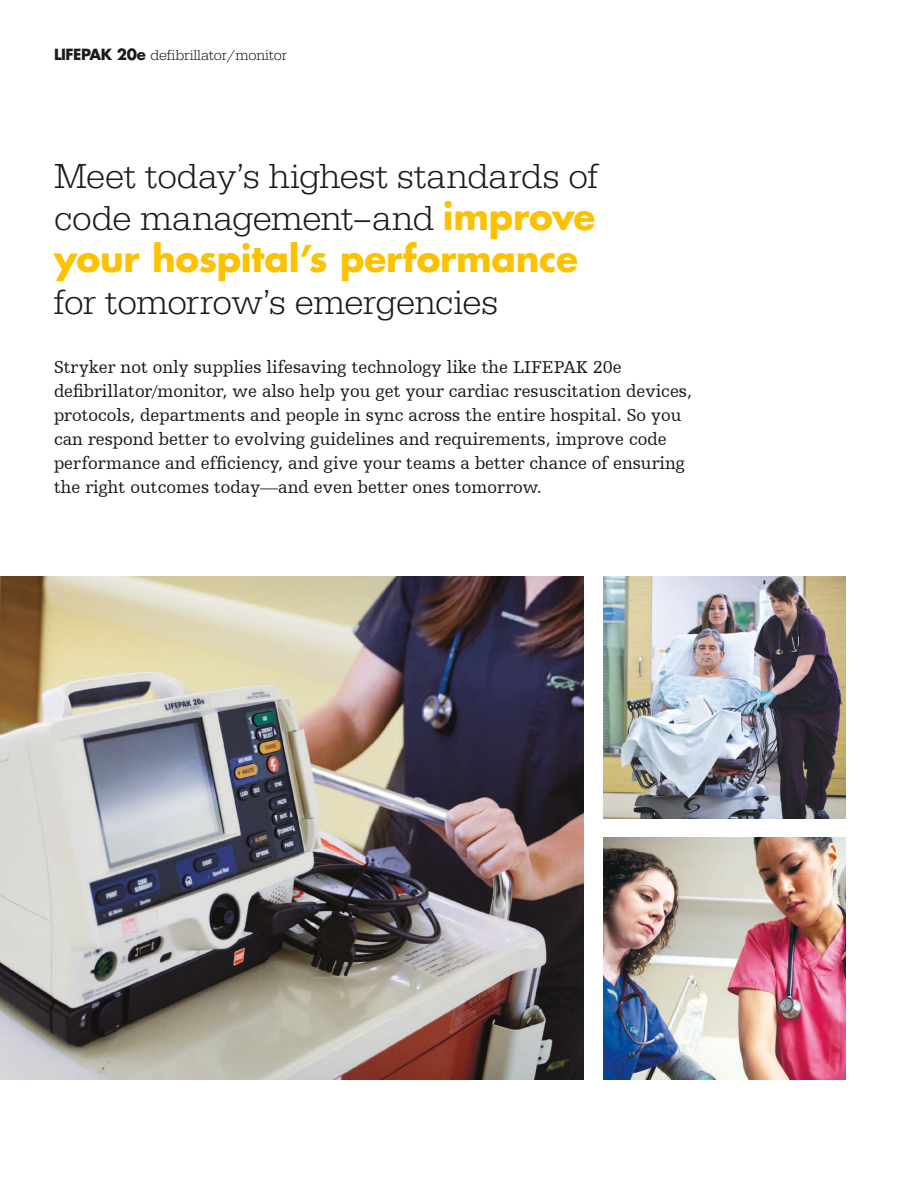
<style>
.page{position:relative;width:918px;height:1188px;background:#fff}
.page>*{position:absolute;margin:0;border:0;box-sizing:border-box;transform-origin:0 0}
.t1{font:300 36px/42px "URW Egyptienne TOT";letter-spacing:-.015em;color:#1c1b1a}
.t2{font:700 36px "Futura For Stryker";letter-spacing:-.01em;color:#fcc100}
.t3{font:18px/24px "Humanist Slabserif 712 BT";color:#1c1b1a}
.t4{font:300 15px "URW Egyptienne TOT";letter-spacing:-.01em;color:#1c1b1a}
.s1{font-family:"Futura For Stryker";font-weight:700}
.s2{font-family:"Futura For Stryker";font-weight:700;color:#fcc100}
</style>
<div class="page">
<img style="left:603px;top:576px;width:243px;height:243px">
<img style="left:0;top:576px;width:583px;height:504px">
<img style="left:603px;top:837px;width:243px;height:243px">
<p class="t4" style="left:54px;top:46px;width:235px"><span class="s1">LIFEPAK 20e</span> defibrillator/monitor</p>
<h1 class="t1" style="left:54px;top:156px;width:546px">Meet today’s highest standards of code management–and <span class="s2">improve</span></h1>
<h1 class="t2" style="left:54px;top:235px;width:526px">your hospital’s performance</h1>
<h1 class="t1" style="left:54px;top:282px;width:446px">for tomorrow’s emergencies</h1>
<p class="t3" style="left:54px;top:354px;width:640px">Stryker not only supplies lifesaving technology like the LIFEPAK 20e defibrillator/monitor, we also help you get your cardiac resuscitation devices, protocols, departments and people in sync across the entire hospital. So you can respond better to evolving guidelines and requirements, improve code performance and efficiency, and give your teams a better chance of ensuring the right outcomes today—and even better ones tomorrow.</p>
</div>
